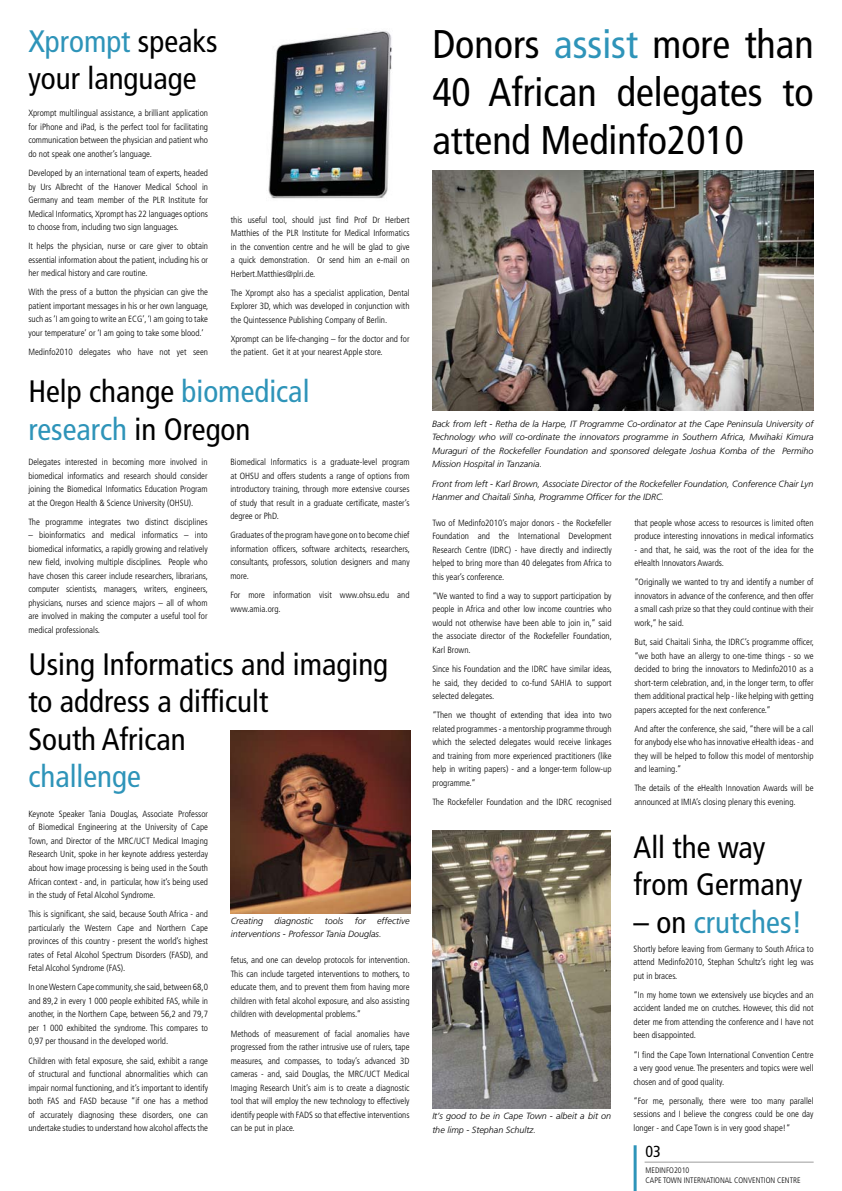
<style>
.page{position:relative;width:842px;height:1191px;background:#fff}
.page>*{position:absolute;margin:0;border:0;box-sizing:border-box;transform-origin:0 0}
.t1{font:condensed 40px/48px "Frutiger";color:#000;text-align:justify}
.t2{font:condensed 31px/37.2px "Frutiger";color:#000}
.t3{font:condensed 31px "Frutiger";color:#2e94b9}
.t4{font:condensed 16px "Frutiger";color:#000}
.t5{font:300 condensed 9px/13.5px "Frutiger";color:#000;text-align:justify}
.t6{font:italic 300 9px/13.5px "Frutiger";color:#000}
.t7{font:300 condensed 8px/9.6px "Frutiger";color:#000}
.s1{color:#2e94b9}
.s2{color:#000}
</style>
<div class="page">
<hr style="left:634px;top:1145px;width:3px;height:46px;background:#2e94b9">
<hr style="left:645px;top:1161px;width:169px;height:1px;background:#9d9c9c">
<img style="left:432px;top:830px;width:179px;height:278px">
<img style="left:231px;top:730px;width:179px;height:183px">
<img style="left:268px;top:31px;width:124px;height:168px">
<img style="left:432px;top:171px;width:382px;height:239px">
<h2 class="t2" style="left:28px;top:22px;width:191px"><span class="s1">Xprompt</span> speaks your language</h2>
<h1 class="t1" style="left:432px;top:21px;width:383px">Donors <span class="s1">assist</span> more than 40 African delegates to attend Medinfo2010</h1>
<p class="t5" style="left:28px;top:107px;width:181px">Xprompt multilingual assistance, a brilliant application for iPhone and iPad, is the perfect tool for facilitating communication between the physician and patient who do not speak one another’s language.</p>
<p class="t5" style="left:28px;top:166px;width:181px">Developed by an international team of experts, headed by Urs Albrecht of the Hanover Medical School in Germany and team member of the PLR Institute for Medical Informatics, Xprompt has 22 languages options to choose from, including two sign languages.</p>
<p class="t5" style="left:28px;top:239px;width:181px">It helps the physician, nurse or care giver to obtain essential information about the patient, including his or her medical history and care routine.</p>
<p class="t5" style="left:28px;top:286px;width:182px">With the press of a button the physician can give the patient important messages in his or her own language, such as ‘I am going to write an ECG’, ‘I am going to take your temperature’ or ‘I am going to take some blood.’</p>
<p class="t5" style="left:28px;top:345px;width:181px">Medinfo2010 delegates who have not yet seen</p>
<p class="t5" style="left:231px;top:213px;width:180px">this useful tool, should just find Prof Dr Herbert Matthies of the PLR Institute for Medical Informatics in the convention centre and he will be glad to give a quick demonstration. Or send him an e-mail on Herbert.Matthies@plri.de.</p>
<p class="t5" style="left:231px;top:286px;width:180px">The Xprompt also has a specialist application, Dental Explorer 3D, which was developed in conjunction with the Quintessence Publishing Company of Berlin.</p>
<p class="t5" style="left:231px;top:332px;width:180px">Xprompt can be life-changing – for the doctor and for the patient. Get it at your nearest Apple store.</p>
<h2 class="t2" style="left:28px;top:373px;width:283px">Help change <span class="s1">biomedical research</span> in Oregon</h2>
<p class="t5" style="left:28px;top:455px;width:181px">Delegates interested in becoming more involved in biomedical informatics and research should consider joining the Biomedical Informatics Education Program at the Oregon Health &amp; Science University (OHSU).</p>
<p class="t5" style="left:28px;top:515px;width:181px">The programme integrates two distinct disciplines</p>
<p class="t5" style="left:28px;top:529px;width:181px">– bioinformatics and medical informatics – into biomedical informatics, a rapidly growing and relatively new field, involving multiple disciplines. People who have chosen this career include researchers, librarians, computer scientists, managers, writers, engineers, physicians, nurses and science majors – all of whom are involved in making the computer a useful tool for medical professionals.</p>
<p class="t5" style="left:230px;top:455px;width:181px">Biomedical Informatics is a graduate-level program at OHSU and offers students a range of options from introductory training, through more extensive courses of study that result in a graduate certificate, master’s degree or PhD.</p>
<p class="t5" style="left:230px;top:529px;width:181px">Graduates of the program have gone on to become chief information officers, software architects, researchers, consultants, professors, solution designers and many more.</p>
<p class="t5" style="left:230px;top:588px;width:181px">For more information visit www.ohsu.edu and www.amia.org.</p>
<h2 class="t2" style="left:28px;top:646px;width:361px">Using Informatics and imaging to address a difficult<br>South African</h2>
<h2 class="t3" style="left:28px;top:758px;width:114px">challenge</h2>
<p class="t5" style="left:28px;top:807px;width:181px">Keynote Speaker Tania Douglas, Associate Professor of Biomedical Engineering at the University of Cape Town, and Director of the MRC/UCT Medical Imaging Research Unit, spoke in her keynote address yesterday about how image processing is being used in the South African context - and, in particular, how it’s being used in the study of Fetal Alcohol Syndrome.</p>
<p class="t5" style="left:28px;top:907px;width:181px">This is significant, she said, because South Africa - and particularly the Western Cape and Northern Cape provinces of this country - present the world’s highest rates of Fetal Alcohol Spectrum Disorders (FASD), and Fetal Alcohol Syndrome (FAS).</p>
<p class="t5" style="left:28px;top:980px;width:181px">In one Western Cape community, she said, between 68,0 and 89,2 in every 1 000 people exhibited FAS, while in another, in the Northern Cape, between 56,2 and 79,7 per 1 000 exhibited the syndrome. This compares to 0,97 per thousand in the developed world.</p>
<p class="t5" style="left:28px;top:1053px;width:181px">Children with fetal exposure, she said, exhibit a range of structural and functional abnormalities which can impair normal functioning, and it’s important to identify both FAS and FASD because “if one has a method of accurately diagnosing these disorders, one can undertake studies to understand how alcohol affects the</p>
<p class="t6" style="left:231px;top:913px;width:180px;text-indent:146px">effective interventions - Professor Tania Douglas.</p>
<p class="t6" style="left:231px;top:913px;width:34px">Creating</p>
<p class="t6" style="left:275px;top:913px;width:41px">diagnostic</p>
<p class="t6" style="left:325px;top:913px;width:20px">tools</p>
<p class="t6" style="left:355px;top:913px;width:12px">for</p>
<p class="t5" style="left:231px;top:953px;width:181px">fetus, and one can develop protocols for intervention.<br>This can include targeted interventions to mothers, to educate them, and to prevent them from having more children with fetal alcohol exposure, and also assisting children with developmental problems.”</p>
<p class="t5" style="left:231px;top:1026px;width:180px">Methods of measurement of facial anomalies have progressed from the rather intrusive use of rulers, tape measures, and compasses, to today’s advanced 3D cameras - and, said Douglas, the MRC/UCT Medical Imaging Research Unit’s aim is to create a diagnostic tool that will employ the new technology to effectively identify people with FADS so that effective interventions can be put in place.</p>
<p class="t6" style="left:432px;top:417px;width:383px;text-align:justify">Back from left - Retha de la Harpe, IT Programme Co-ordinator at the Cape Peninsula University of Technology who will co-ordinate the innovators programme in Southern Africa, Mwihaki Kimura Muraguri of the Rockefeller Foundation and sponsored delegate Joshua Komba of the Permiho Mission Hospital in Tanzania.</p>
<p class="t6" style="left:432px;top:476px;width:383px">Front from left - Karl Brown, Associate Director of the Rockefeller Foundation, Conference Chair Lyn<br>Hanmer and Chaitali Sinha, Programme Officer for the IDRC.</p>
<p class="t5" style="left:432px;top:516px;width:181px">Two of Medinfo2010’s major donors - the Rockefeller Foundation and the International Development Research Centre (IDRC) - have directly and indirectly helped to bring more than 40 delegates from Africa to this year’s conference.</p>
<p class="t5" style="left:432px;top:589px;width:181px">“We wanted to find a way to support participation by people in Africa and other low income countries who would not otherwise have been able to join in,” said the associate director of the Rockefeller Foundation, Karl Brown.</p>
<p class="t5" style="left:432px;top:662px;width:181px">Since his Foundation and the IDRC have similar ideas, he said, they decided to co-fund SAHIA to support selected delegates.</p>
<p class="t5" style="left:432px;top:708px;width:181px">“Then we thought of extending that idea into two related programmes - a mentorship programme through which the selected delegates would receive linkages and training from more experienced practitioners (like help in writing papers) - and a longer-term follow-up programme.”</p>
<p class="t5" style="left:432px;top:795px;width:181px">The Rockefeller Foundation and the IDRC recognised</p>
<p class="t6" style="left:432px;top:1109px;width:180px">It’s good to be in Cape Town - albeit a bit on the limp - Stephan Schultz.</p>
<p class="t5" style="left:634px;top:516px;width:181px">that people whose access to resources is limited often produce interesting innovations in medical informatics</p>
<p class="t5" style="left:634px;top:543px;width:181px">- and that, he said, was the root of the idea for the eHealth Innovators Awards.</p>
<p class="t5" style="left:634px;top:575px;width:181px">“Originally we wanted to try and identify a number of innovators in advance of the conference, and then offer a small cash prize so that they could continue with their work,” he said.</p>
<p class="t5" style="left:634px;top:635px;width:181px">But, said Chaitali Sinha, the IDRC’s programme officer, “we both have an allergy to one-time things - so we decided to bring the innovators to Medinfo2010 as a short-term celebration, and, in the longer term, to offer them additional practical help - like helping with getting papers accepted for the next conference.”</p>
<p class="t5" style="left:634px;top:722px;width:181px">And after the conference, she said, “there will be a call for anybody else who has innovative eHealth ideas - and they will be helped to follow this model of mentorship and learning.”</p>
<p class="t5" style="left:634px;top:781px;width:181px">The details of the eHealth Innovation Awards will be announced at IMIA’s closing plenary this evening.</p>
<h2 class="t2" style="left:634px;top:829px;width:170px">All the way from Germany</h2>
<h2 class="t3" style="left:634px;top:903px;width:170px"><span class="s2">– on</span> crutches!</h2>
<p class="t5" style="left:634px;top:942px;width:181px">Shortly before leaving from Germany to South Africa to attend Medinfo2010, Stephan Schultz’s right leg was put in braces.</p>
<p class="t5" style="left:634px;top:988px;width:182px">“In my home town we extensively use bicycles and an accident landed me on crutches. However, this did not deter me from attending the conference and I have not been disappointed.</p>
<p class="t5" style="left:634px;top:1048px;width:181px">“I find the Cape Town International Convention Centre a very good venue. The presenters and topics were well chosen and of good quality.</p>
<p class="t5" style="left:634px;top:1094px;width:182px">“For me, personally, there were too many parallel sessions and I believe the congress could be one day longer - and Cape Town is in very good shape!“</p>
<h3 class="t4" style="left:646px;top:1142px;width:17px">03</h3>
<p class="t7" style="left:646px;top:1165px;width:157px">MEDINFO2010<br>CAPE TOWN INTERNATIONAL CONVENTION CENTRE</p>
</div>
